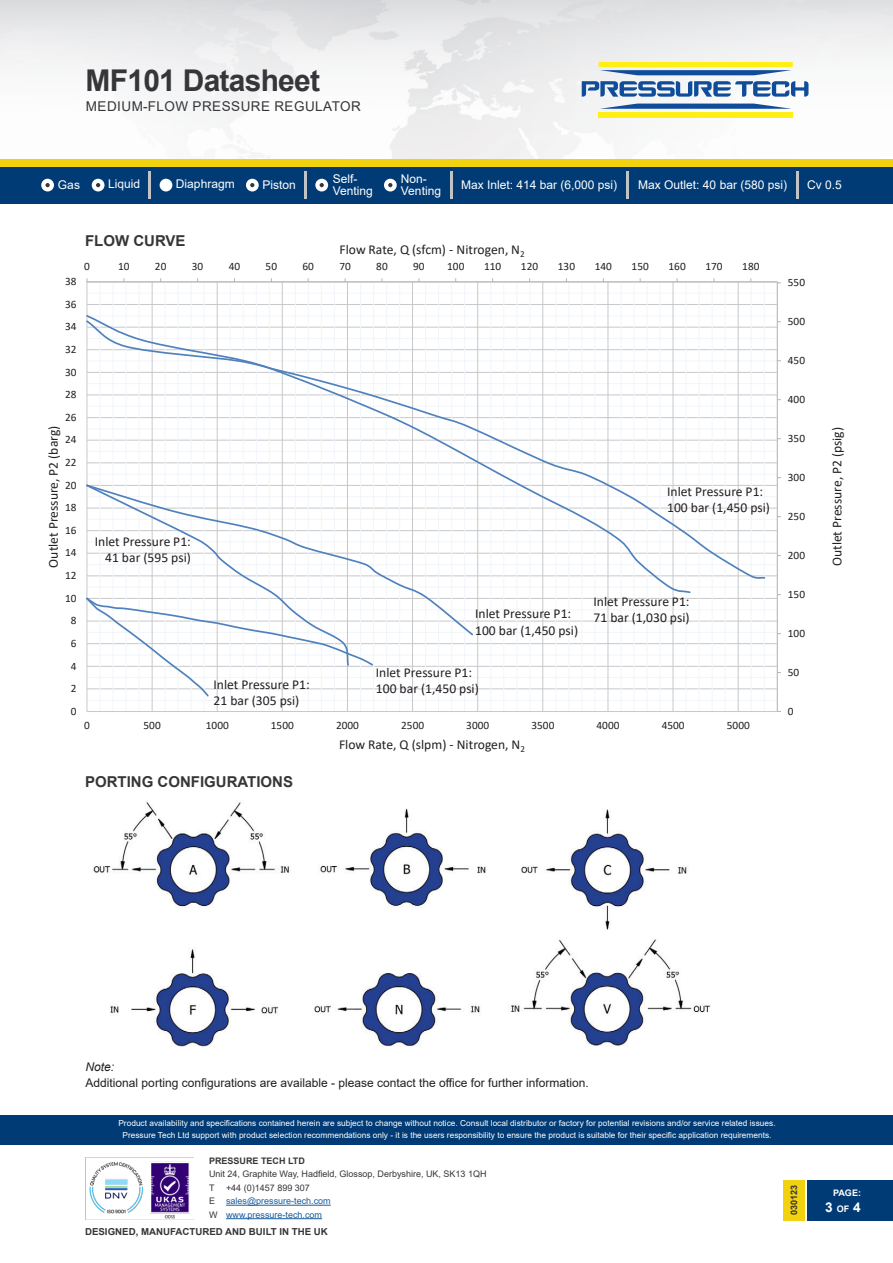
<style>
.page{position:relative;width:893px;height:1263px;background:#fff}
.page>*{position:absolute;margin:0;border:0;box-sizing:border-box;transform-origin:0 0}
.t1{font:700 30px "Arial";letter-spacing:-.025em;color:#363539}
.PT-Body_Copy{font:700 15px "Arial";color:#363539}
.t2{font:13.65px/16.5px "Calibri";color:#231f20}
.t3{font:13.5px "Arial";letter-spacing:.035em;color:#363539}
.t4{font:700 13.5px "Arial";color:#fff}
.t5{font:12px/12px "Arial";color:#fff}
.PT-Body_Copy-2{font:12px "Arial";color:#231f20}
.PT-Body_Copy-3{font:italic 12px "Arial";color:#231f20}
.t6{font:11.25px "Calibri";color:#231f20}
.t7{font:700 9.6px "Arial";color:#363539}
.t8{font:9px/13.5px "Arial";color:#175d9e}
.t9{font:9px/13.5px "Arial";color:#363539}
.t10{font:700 9px "Arial";color:#363539}
.t11{font:700 9px "Arial";color:#fff}
.t12{font:8.25px/12px "Arial";color:#fff;text-align:center}
.s1{color:#363539}
.s2{font-size:9px}
</style>
<div class="page">
<img style="left:0;top:0;width:893px;height:159px">
<svg style="left:582px;top:81px;width:226px;height:16px"></svg>
<svg style="left:600px;top:104px;width:192px;height:5px"></svg>
<svg style="left:599px;top:62px;width:194px;height:13px"></svg>
<div style="left:599px;top:112px;width:194px;height:5px;background:#ffef16"></div>
<div style="left:0;top:1114px;width:893px;height:30px;background:#003b75"></div>
<div style="left:808px;top:1179px;width:85px;height:41px;background:#003b75"></div>
<div style="left:783px;top:1179px;width:21px;height:41px;background:#f2d20f"></div>
<div style="left:0;top:166px;width:893px;height:38px;background:#003b75"></div>
<div style="left:0;top:159px;width:893px;height:7px;background:#f2d20f"></div>
<div style="left:92px;top:179px;width:13px;height:12px;background:#fff;border-radius:50%"></div>
<div style="left:160px;top:179px;width:12px;height:12px;background:#fff;border-radius:50%"></div>
<div style="left:246px;top:179px;width:13px;height:12px;background:#fff;border-radius:50%"></div>
<hr style="left:451px;top:171px;width:2px;height:28px;background:#c2c3c6">
<hr style="left:626px;top:171px;width:3px;height:28px;background:#c2c3c6">
<hr style="left:796px;top:171px;width:3px;height:28px;background:#c2c3c6">
<hr style="left:148px;top:171px;width:3px;height:28px;background:#c2c3c6">
<div style="left:41px;top:179px;width:13px;height:12px;background:#fff;border-radius:50%"></div>
<svg style="left:45px;top:183px;width:5px;height:4px"></svg>
<svg style="left:250px;top:183px;width:4px;height:4px"></svg>
<div style="left:315px;top:179px;width:13px;height:12px;background:#fff;border-radius:50%"></div>
<div style="left:384px;top:179px;width:13px;height:12px;background:#fff;border-radius:50%"></div>
<hr style="left:304px;top:171px;width:2px;height:28px;background:#c2c3c6">
<svg style="left:388px;top:183px;width:4px;height:4px"></svg>
<svg style="left:96px;top:183px;width:4px;height:4px"></svg>
<svg style="left:320px;top:183px;width:4px;height:4px"></svg>
<hr style="left:226px;top:1205px;width:105px;height:1px;background:#175d9e">
<hr style="left:226px;top:1218px;width:96px;height:1px;background:#175d9e">
<img style="left:85px;top:1157px;width:109px;height:62px">
<svg style="left:86px;top:278px;width:695px;height:434px"></svg>
<img style="left:93px;top:802px;width:618px;height:245px">
<h1 class="t1" style="left:86px;top:59px;width:236px">MF101 Datasheet</h1>
<h3 class="t3" style="left:86px;top:97px;width:277px">MEDIUM-FLOW PRESSURE REGULATOR</h3>
<h3 class="t5" style="left:333px;top:173px;width:42px">Self-<br>Venting</h3>
<h3 class="t5" style="left:401px;top:173px;width:42px">Non-<br>Venting</h3>
<h3 class="t5" style="left:58px;top:179px;width:24px">Gas</h3>
<h3 class="t5" style="left:108px;top:178px;width:34px">Liquid</h3>
<h3 class="t5" style="left:176px;top:178px;width:60px">Diaphragm</h3>
<h3 class="t5" style="left:262px;top:179px;width:35px">Piston</h3>
<h3 class="t5" style="left:461px;top:179px;width:158px">Max Inlet: 414 bar (6,000 psi)</h3>
<h3 class="t5" style="left:638px;top:179px;width:150px">Max Outlet: 40 bar (580 psi)</h3>
<h3 class="t5" style="left:807px;top:179px;width:36px">Cv 0.5</h3>
<p class="PT-Body_Copy" style="left:85px;top:230px;width:102px">FLOW CURVE</p>
<p class="t2" style="left:339px;top:241px;width:187px">Flow Rate, Q (sfcm) - Nitrogen, N<sub>2</sub></p>
<p class="t6" style="left:65px;top:273px;width:13px">38</p>
<p class="t6" style="left:65px;top:296px;width:13px">36</p>
<p class="t6" style="left:65px;top:319px;width:13px">34</p>
<p class="t6" style="left:65px;top:341px;width:13px">32</p>
<p class="t6" style="left:65px;top:364px;width:13px">30</p>
<p class="t6" style="left:65px;top:387px;width:13px">28</p>
<p class="t6" style="left:65px;top:409px;width:13px">26</p>
<p class="t6" style="left:84px;top:259px;width:7px">0</p>
<p class="t6" style="left:118px;top:259px;width:13px">10</p>
<p class="t6" style="left:155px;top:259px;width:13px">20</p>
<p class="t6" style="left:192px;top:259px;width:13px">30</p>
<p class="t6" style="left:229px;top:259px;width:13px">40</p>
<p class="t6" style="left:266px;top:259px;width:13px">50</p>
<p class="t6" style="left:303px;top:259px;width:13px">60</p>
<p class="t6" style="left:339px;top:259px;width:13px">70</p>
<p class="t6" style="left:376px;top:259px;width:13px">80</p>
<p class="t6" style="left:413px;top:259px;width:13px">90</p>
<p class="t6" style="left:447px;top:259px;width:19px">100</p>
<p class="t6" style="left:484px;top:259px;width:19px">110</p>
<p class="t6" style="left:521px;top:259px;width:19px">120</p>
<p class="t6" style="left:558px;top:259px;width:19px">130</p>
<p class="t6" style="left:595px;top:259px;width:19px">140</p>
<p class="t6" style="left:632px;top:259px;width:19px">150</p>
<p class="t6" style="left:668px;top:259px;width:19px">160</p>
<p class="t6" style="left:705px;top:259px;width:19px">170</p>
<p class="t6" style="left:742px;top:259px;width:19px">180</p>
<p class="t6" style="left:788px;top:274px;width:19px">550</p>
<p class="t6" style="left:788px;top:313px;width:19px">500</p>
<p class="t6" style="left:788px;top:352px;width:19px">450</p>
<p class="t6" style="left:788px;top:391px;width:19px">400</p>
<p class="t2" style="left:45px;top:568px;width:143px;rotate:-90deg">Outlet Pressure, P2 (barg)</p>
<p class="t2" style="left:828px;top:566px;width:141px;rotate:-90deg">Outlet Pressure, P2 (psig)</p>
<p class="t6" style="left:788px;top:430px;width:19px">350</p>
<p class="t6" style="left:65px;top:432px;width:13px">24</p>
<p class="t6" style="left:65px;top:454px;width:13px">22</p>
<p class="t6" style="left:788px;top:469px;width:19px">300</p>
<p class="t6" style="left:65px;top:477px;width:13px">20</p>
<p class="t2" style="left:667px;top:483px;width:104px">Inlet Pressure P1:<br>100 bar (1,450 psi)</p>
<p class="t6" style="left:65px;top:500px;width:13px">18</p>
<p class="t6" style="left:788px;top:508px;width:19px">250</p>
<p class="t6" style="left:65px;top:522px;width:13px">16</p>
<p class="t2" style="left:95px;top:533px;width:98px;text-align:right">Inlet Pressure P1:<br>41 bar (595 psi)</p>
<p class="t6" style="left:65px;top:545px;width:13px">14</p>
<p class="t6" style="left:788px;top:547px;width:19px">200</p>
<p class="t6" style="left:65px;top:567px;width:13px">12</p>
<p class="t6" style="left:65px;top:590px;width:13px">10</p>
<p class="t6" style="left:71px;top:613px;width:7px">8</p>
<p class="t6" style="left:71px;top:635px;width:7px">6</p>
<p class="t6" style="left:71px;top:658px;width:7px">4</p>
<p class="t6" style="left:71px;top:680px;width:7px">2</p>
<p class="t6" style="left:71px;top:703px;width:7px">0</p>
<p class="t2" style="left:214px;top:675px;width:98px">Inlet Pressure P1:<br>21 bar (305 psi)</p>
<p class="t2" style="left:475px;top:605px;width:104px">Inlet Pressure P1:<br>100 bar (1,450 psi)</p>
<p class="t2" style="left:376px;top:664px;width:104px">Inlet Pressure P1:<br>100 bar (1,450 psi)</p>
<p class="t2" style="left:593px;top:593px;width:98px">Inlet Pressure P1:<br>71 bar (1,030 psi)</p>
<p class="t6" style="left:84px;top:718px;width:7px">0</p>
<p class="t6" style="left:144px;top:718px;width:19px">500</p>
<p class="t6" style="left:206px;top:718px;width:24px">1000</p>
<p class="t6" style="left:271px;top:718px;width:24px">1500</p>
<p class="t6" style="left:336px;top:718px;width:24px">2000</p>
<p class="t6" style="left:401px;top:718px;width:24px">2500</p>
<p class="t6" style="left:466px;top:718px;width:24px">3000</p>
<p class="t6" style="left:531px;top:718px;width:24px">3500</p>
<p class="t6" style="left:597px;top:718px;width:24px">4000</p>
<p class="t6" style="left:662px;top:718px;width:24px">4500</p>
<p class="t6" style="left:727px;top:718px;width:24px">5000</p>
<p class="t2" style="left:339px;top:736px;width:188px">Flow Rate, Q (slpm) - Nitrogen, N<sub>2</sub></p>
<p class="PT-Body_Copy" style="left:85px;top:771px;width:210px">PORTING CONFIGURATIONS</p>
<p class="t6" style="left:788px;top:586px;width:19px">150</p>
<p class="t6" style="left:788px;top:625px;width:19px">100</p>
<p class="t6" style="left:788px;top:664px;width:13px">50</p>
<p class="t6" style="left:788px;top:703px;width:7px">0</p>
<p class="PT-Body_Copy-3" style="left:86px;top:1058px;width:30px">Note:</p>
<p class="PT-Body_Copy-2" style="left:86px;top:1074px;width:505px">Additional porting configurations are available - please contact the office for further information.</p>
<p class="t12" style="left:118px;top:1117px;width:659px">Product availability and specifications contained herein are subject to change without notice. Consult local distributor or factory for potential revisions and/or service related issues.<br>Pressure Tech Ltd support with product selection recommendations only - it is the users responsibility to ensure the product is suitable for their specific application requirements.</p>
<p class="t10" style="left:209px;top:1154px;width:97px">PRESSURE TECH LTD</p>
<p class="t9" style="left:209px;top:1167px;width:279px">Unit 24, Graphite Way, Hadfield, Glossop, Derbyshire, UK, SK13 1QH<br>T</p>
<p class="t8" style="left:209px;top:1181px;width:123px;text-indent:17px"><span class="s1">+44 (0)1457 899 307<br>E</span> sales@pressure-tech.com<br><span class="s1">W</span> www.pressure-tech.com</p>
<p class="t7" style="left:85px;top:1225px;width:244px">DESIGNED, MANUFACTURED AND BUILT IN THE UK</p>
<p class="t10" style="left:788px;top:1215px;width:32px;rotate:-90deg">030123</p>
<p class="t11" style="left:833px;top:1186px;width:30px">PAGE:</p>
<p class="t4" style="left:825px;top:1198px;width:37px">3 <span class="s2">OF</span> 4</p>
</div>
